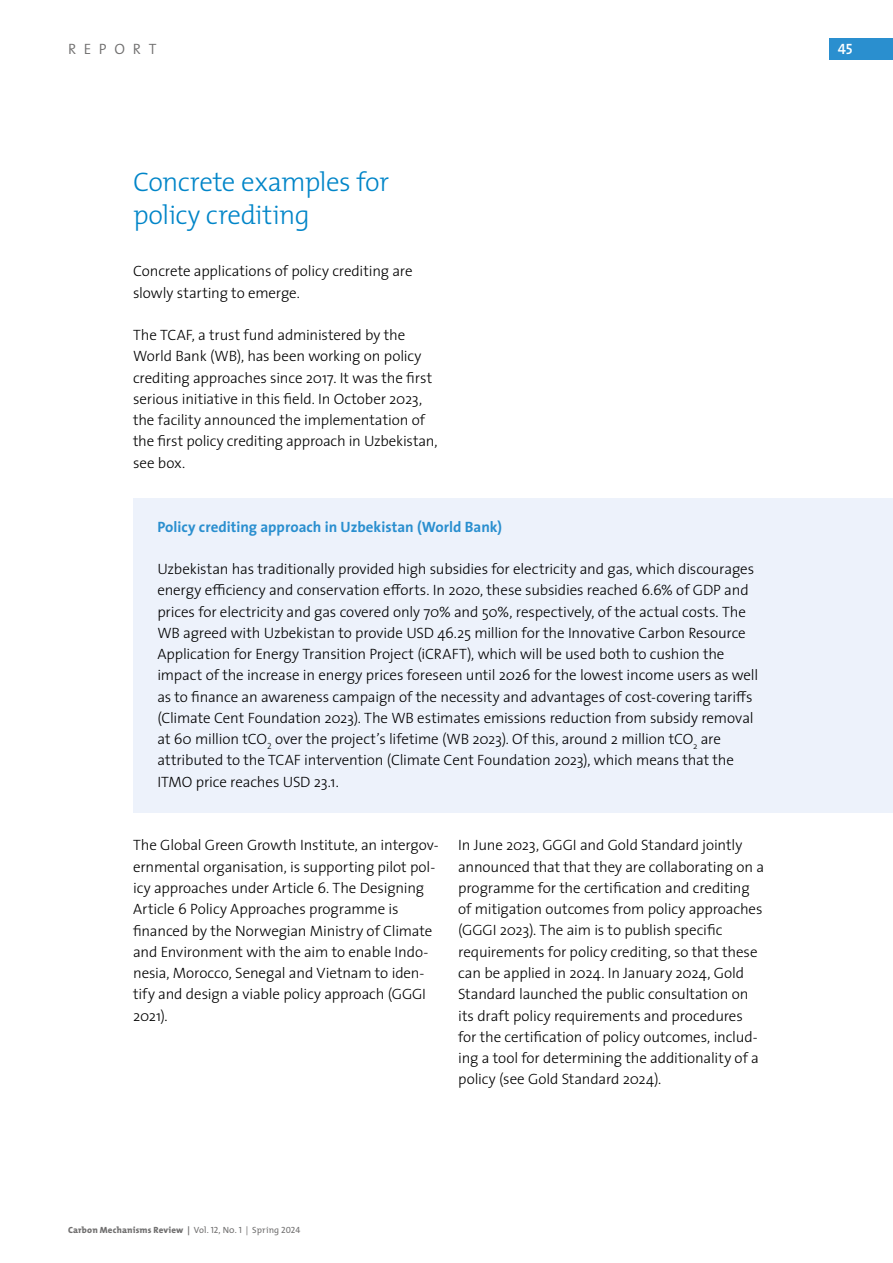
<style>
.page{position:relative;width:893px;height:1263px;background:#fff}
.page>*{position:absolute;margin:0;border:0;box-sizing:border-box;transform-origin:0 0}
.t1{font:300 27px/33px "The Mix";letter-spacing:-.025em;color:#0085c8}
.t2{font:300 15px/21.3px "The Sans";letter-spacing:-.01em;color:#000}
.t3{font:700 15px "The Sans";color:#2a8fcf}
.t4{font:300 15px "The Mix";letter-spacing:.51em;color:#706f6f}
.t5{font:15px "The Mix Semi Bold Caps";color:#fff}
.t6{font:800 9px "The Mix";letter-spacing:.02em;color:#706f6f}
.s1{font-weight:700}
.s2{font-weight:400}
.s3{font-family:"The Mix Regular Caps";font-weight:400}
</style>
<div class="page">
<div style="left:829px;top:38px;width:64px;height:22px;background:#2a8fcf"></div>
<div style="left:133px;top:498px;width:760px;height:315px;background:#edf2fb"></div>
<p class="t4" style="left:68px;top:36px;width:90px">REPORT</p>
<h2 class="t1" style="left:133px;top:165px;width:258px">Concrete examples for policy crediting</h2>
<p class="t2" style="left:133px;top:260px;width:281px">Concrete applications of policy crediting are slowly starting to emerge.</p>
<p class="t2" style="left:133px;top:324px;width:306px">The TCAF, a trust fund administered by the World Bank (WB), has been working on policy crediting approaches since 2017. It was the frst serious initiative in this feld. In October 2023, the facility announced the implementation of the frst policy crediting approach in Uzbekistan, see box.</p>
<p class="t3" style="left:157px;top:514px;width:346px">Policy crediting approach in Uzbekistan (World Bank)</p>
<p class="t2" style="left:157px;top:558px;width:602px">Uzbekistan has traditionally provided high subsidies for electricity and gas, which discourages energy efciency and conservation eforts. In 2020, these subsidies reached 6.6% of GDP and prices for electricity and gas covered only 70% and 50%, respectively, of the actual costs. The WB agreed with Uzbekistan to provide USD 46.25 million for the Innovative Carbon Resource Application for Energy Transition Project (iCRAFT), which will be used both to cushion the impact of the increase in energy prices foreseen until 2026 for the lowest income users as well as to fnance an awareness campaign of the necessity and advantages of cost-covering tarifs (Climate Cent Foundation 2023). The WB estimates emissions reduction from subsidy removal at 60 million tCO<sub>2</sub> over the project’s lifetime (WB 2023). Of this, around 2 million tCO<sub>2</sub> are attributed to the TCAF intervention (Climate Cent Foundation 2023), which means that the ITMO price reaches USD 23.1.</p>
<p class="t2" style="left:133px;top:834px;width:307px">The Global Green Growth Institute, an intergov&shy;ernmental organisation, is supporting pilot pol&shy;icy approaches under Article 6. The Designing Article 6 Policy Approaches programme is fnanced by the Norwegian Ministry of Climate and Environment with the aim to enable Indo&shy;nesia, Morocco, Senegal and Vietnam to iden&shy;tify and design a viable policy approach (GGGI 2021).</p>
<p class="t2" style="left:458px;top:834px;width:307px">In June 2023, GGGI and Gold Standard jointly announced that that they are collaborating on a programme for the certifcation and crediting of mitigation outcomes from policy approaches (GGGI 2023). The aim is to publish specifc requirements for policy crediting, so that these can be applied in 2024. In January 2024, Gold Standard launched the public consultation on its draft policy requirements and procedures for the certifcation of policy outcomes, includ&shy;ing a tool for determining the additionality of a policy (see Gold Standard 2024).</p>
<p class="t6" style="left:68px;top:1225px;width:234px">Carbon Mechanisms Review <span class="s1">|</span> <span class="s2">Vol.</span> <span class="s3">12, No. 1 |</span> <span class="s2">Spring</span> <span class="s3">2024</span></p>
<p class="t5" style="left:838px;top:36px;width:16px">45</p>
</div>
